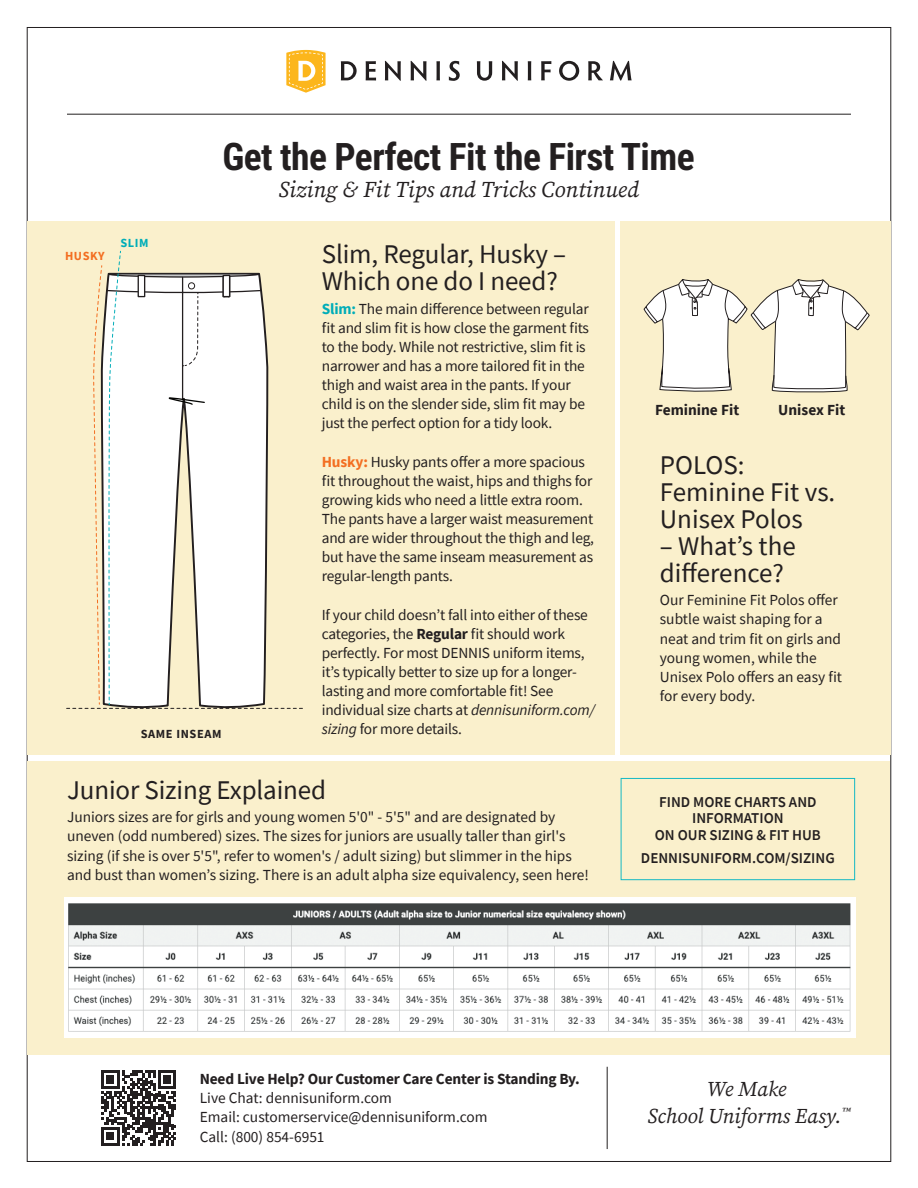
<style>
.page{position:relative;width:918px;height:1188px;background:#fff}
.page>*{position:absolute;margin:0;border:0;box-sizing:border-box;transform-origin:0 0}
.Headline_Roboto_Cond{font:700 37.5px "Roboto Condensed";letter-spacing:-.015em;color:#231f20}
.Subhead_for_flyers{font:27px/27px "Source Sans Pro";letter-spacing:-.005em;color:#231f20}
.Tagline_Source_Serif{font:italic 22.5px "Source Serif Pro";color:#231f20}
.t1{font:italic 21px/27px "Source Serif Pro";color:#231f20;text-align:center}
.Body_copy_no_indent{font:15.3px/19.2px "Source Sans Pro";letter-spacing:-.01em;color:#231f20}
.Body_copy_no_indent-2{font:700 15.3px "Source Sans Pro";letter-spacing:-.01em;color:#231f20}
.Subhead_2{font:600 15px/16.5px "Source Sans Pro";color:#231f20;text-align:center}
.Body_copy_no_indent-3{font:700 12.3px "Source Sans Pro";letter-spacing:.05em;color:#231f20}
.Body_copy_no_indent-4{font:700 12.3px "Source Sans Pro";letter-spacing:.045em;color:#f36e21}
.Body_copy_no_indent-5{font:700 12.3px "Source Sans Pro";color:#00adb8}
.s1{font-weight:700;color:#00adb8}
.s2{font-weight:700;color:#f36e21}
.s3{font-weight:700}
.s4{font-style:italic}
</style>
<div class="page">
<svg style="left:341px;top:61px;width:16px;height:19px"></svg>
<svg style="left:366px;top:61px;width:10px;height:20px"></svg>
<svg style="left:385px;top:61px;width:16px;height:20px"></svg>
<svg style="left:411px;top:61px;width:16px;height:20px"></svg>
<svg style="left:436px;top:61px;width:4px;height:19px"></svg>
<svg style="left:449px;top:61px;width:11px;height:20px"></svg>
<svg style="left:477px;top:61px;width:15px;height:20px"></svg>
<svg style="left:502px;top:61px;width:16px;height:20px"></svg>
<svg style="left:528px;top:61px;width:3px;height:19px"></svg>
<svg style="left:541px;top:61px;width:10px;height:19px"></svg>
<svg style="left:559px;top:61px;width:20px;height:20px"></svg>
<svg style="left:588px;top:61px;width:15px;height:19px"></svg>
<svg style="left:610px;top:61px;width:22px;height:20px"></svg>
<svg style="left:286px;top:50px;width:40px;height:43px"></svg>
<hr style="left:67px;top:114px;width:784px;height:1px;background:#231f20">
<hr style="left:607px;top:1067px;width:1px;height:82px;background:#231f20">
<svg style="left:101px;top:1070px;width:75px;height:75px"></svg>
<div style="left:28px;top:221px;width:587px;height:533px;background:#faf0cc"></div>
<div style="left:28px;top:761px;width:862px;height:294px;background:#faf0cc"></div>
<div style="left:621px;top:221px;width:270px;height:533px;background:#faf0cc"></div>
<img style="left:64px;top:898px;width:791px;height:139px">
<div style="left:621px;top:778px;width:234px;height:102px;border:1px solid #14b9c4"></div>
<svg style="left:67px;top:250px;width:236px;height:459px"></svg>
<div style="left:188px;top:282px;width:7px;height:7px;border:1px solid #231f20;border-radius:50%"></div>
<svg style="left:644px;top:279px;width:226px;height:113px"></svg>
<p class="Body_copy_no_indent-4" style="left:65px;top:248px;width:41px">HUSKY</p>
<p class="Headline_Roboto_Cond" style="left:222px;top:130px;width:474px">Get the Perfect Fit the First Time</p>
<p class="Tagline_Source_Serif" style="left:278px;top:174px;width:362px">Sizing &amp; Fit Tips and Tricks Continued</p>
<p class="Body_copy_no_indent-5" style="left:120px;top:235px;width:30px">SLIM</p>
<p class="Body_copy_no_indent-3" style="left:141px;top:726px;width:82px">SAME INSEAM</p>
<p class="Subhead_for_flyers" style="left:322px;top:240px;width:246px">Slim, Regular, Husky –<br>Which one do I need?</p>
<p class="Body_copy_no_indent" style="left:322px;top:299px;width:269px"><span class="s1">Slim:</span> The main difference between regular fit and slim fit is how close the garment fits to the body. While not restrictive, slim fit is narrower and has a more tailored fit in the thigh and waist area in the pants. If your child is on the slender side, slim fit may be just the perfect option for a tidy look.</p>
<p class="Body_copy_no_indent" style="left:322px;top:452px;width:274px"><span class="s2">Husky:</span> Husky pants offer a more spacious fit throughout the waist, hips and thighs for growing kids who need a little extra room.<br>The pants have a larger waist measurement and are wider throughout the thigh and leg, but have the same inseam measurement as regular-length pants.</p>
<p class="Body_copy_no_indent" style="left:322px;top:605px;width:275px">If your child doesn’t fall into either of these categories, the <span class="s3">Regular</span> fit should work perfectly. For most DENNIS uniform items, it’s typically better to size up for a longer&shy;lasting and more comfortable fit! See individual size charts at <span class="s4">dennisuniform.com/ sizing</span> for more details.</p>
<p class="Body_copy_no_indent-2" style="left:655px;top:399px;width:86px">Feminine Fit</p>
<p class="Body_copy_no_indent-2" style="left:778px;top:399px;width:68px">Unisex Fit</p>
<p class="Subhead_for_flyers" style="left:660px;top:451px;width:177px">POLOS:<br>Feminine Fit vs.<br>Unisex Polos</p>
<p class="Subhead_for_flyers" style="left:660px;top:532px;width:137px">– What’s the difference?</p>
<p class="Body_copy_no_indent" style="left:660px;top:591px;width:184px">Our Feminine Fit Polos offer subtle waist shaping for a neat and trim fit on girls and young women, while the<br>Unisex Polo offers an easy fit for every body.</p>
<p class="Subhead_for_flyers" style="left:67px;top:776px;width:261px">Junior Sizing Explained</p>
<p class="Body_copy_no_indent" style="left:67px;top:808px;width:523px">Juniors sizes are for girls and young women 5'0" - 5'5" and are designated by uneven (odd numbered) sizes. The sizes for juniors are usually taller than girl's sizing (if she is over 5'5", refer to women's / adult sizing) but slimmer in the hips and bust than women’s sizing. There is an adult alpha size equivalency, seen here!</p>
<p class="Subhead_2" style="left:655px;top:793px;width:168px">FIND MORE CHARTS AND<br>INFORMATION<br>ON OUR SIZING &amp; FIT HUB</p>
<p class="Subhead_2" style="left:641px;top:849px;width:195px">DENNISUNIFORM.COM/SIZING</p>
<p class="Body_copy_no_indent-2" style="left:200px;top:1069px;width:382px">Need Live Help? Our Customer Care Center is Standing By.</p>
<p class="Body_copy_no_indent" style="left:200px;top:1089px;width:289px">Live Chat: dennisuniform.com<br>Email: customerservice@dennisuniform.com<br>Call: (800) 854-6951</p>
<h3 class="t1" style="left:648px;top:1076px;width:205px">We Make<br>School Uniforms Easy.<sup>™</sup></h3>
</div>
